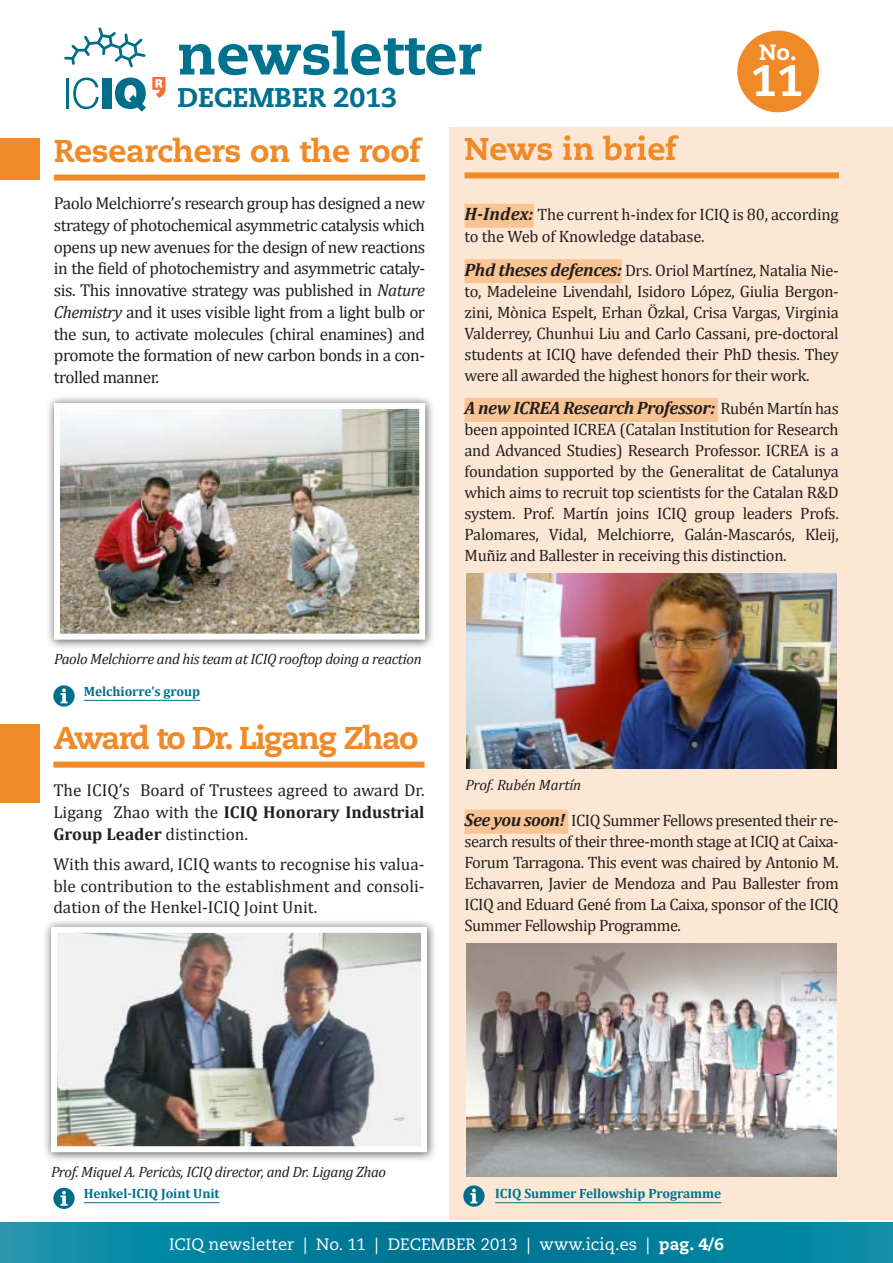
<style>
.page{position:relative;width:893px;height:1263px;background:#fff}
.page>*{position:absolute;margin:0;border:0;box-sizing:border-box;transform-origin:0 0}
.t1{font:800 57px "Caecilia LT Std";color:#00718e}
.t2{font:800 44.1px "Caecilia LT Std";color:#fff}
.t3{font:800 31.5px "Caecilia LT Std";letter-spacing:-.01em;color:#f08927}
.t4{font:800 31.5px "Caecilia LT Std";letter-spacing:-.05em;color:#f08927}
.t5{font:800 27px "Caecilia LT Std";color:#00718e}
.t6{font:800 22.05px "Caecilia LT Std";color:#fff}
.t7{font:italic 700 18px "Cambria";letter-spacing:-.02em;color:#231f20}
.t8{font:17.25px/21.8px "Cambria";color:#231f20;text-align:justify}
.t9{font:16.5px/21px "Cambria";letter-spacing:-.02em;color:#231f20;text-align:justify}
.t10{font:16.5px "Caecilia LT Std";color:#fff}
.t11{font:italic 15px "Cambria";letter-spacing:-.025em;color:#231f20}
.t12{font:700 13.5px "Cambria";letter-spacing:-.005em;color:#00718e}
.s1{font-style:italic}
.s2{font-weight:700}
.s3{font-weight:700;font-style:italic;font-size:18px}
.s4{font-weight:400;font-style:normal;font-size:16.5px}
.s5{font-weight:800}
</style>
<div class="page">
<div style="left:737px;top:31px;width:82px;height:81px;background:#f08927;border-radius:50%"></div>
<svg style="left:152px;top:77px;width:13px;height:21px"></svg>
<svg style="left:64px;top:27px;width:82px;height:40px"></svg>
<hr style="left:66px;top:78px;width:3px;height:30px;background:#006d89">
<svg style="left:73px;top:78px;width:26px;height:31px"></svg>
<div style="left:102px;top:78px;width:10px;height:30px;background:#006d89"></div>
<svg style="left:115px;top:78px;width:31px;height:34px"></svg>
<svg style="left:0;top:1223px;width:893px;height:40px;background:#04819d"></svg>
<div style="left:0;top:138px;width:39px;height:41px;background:#f08927"></div>
<div style="left:0;top:725px;width:40px;height:78px;background:#f08927"></div>
<div style="left:449px;top:128px;width:444px;height:1092px;background:#fce7d4"></div>
<div style="left:465px;top:172px;width:374px;height:6px;background:#f08927"></div>
<svg style="left:463px;top:1185px;width:22px;height:22px"></svg>
<svg style="left:470px;top:1188px;width:7px;height:15px"></svg>
<svg style="left:53px;top:685px;width:22px;height:22px"></svg>
<svg style="left:60px;top:688px;width:8px;height:15px"></svg>
<div style="left:53px;top:1188px;width:22px;height:21px;background:#006d89;border-radius:50%"></div>
<svg style="left:60px;top:1191px;width:8px;height:15px"></svg>
<div style="left:465px;top:204px;width:69px;height:24px;background:#f8c493"></div>
<div style="left:465px;top:259px;width:157px;height:24px;background:#f8c493"></div>
<div style="left:465px;top:398px;width:253px;height:24px;background:#f8c493"></div>
<div style="left:465px;top:810px;width:103px;height:24px;background:#f8c493"></div>
<div style="left:54px;top:175px;width:371px;height:6px;background:#f08927"></div>
<div style="left:53px;top:762px;width:372px;height:6px;background:#f08927"></div>
<hr style="left:84px;top:700px;width:116px;height:1px;background:#00718e">
<hr style="left:84px;top:1202px;width:136px;height:1px;background:#00718e">
<div style="left:46px;top:394px;width:389px;height:255px;background:#231f20;opacity:.75"></div>
<img style="left:61px;top:410px;width:357px;height:223px">
<div style="left:54px;top:403px;width:371px;height:237px;border:6px solid #fff"></div>
<div style="left:43px;top:918px;width:394px;height:244px;background:#231f20;opacity:.75"></div>
<img style="left:58px;top:934px;width:362px;height:211px">
<div style="left:51px;top:927px;width:376px;height:225px;border:6px solid #fff"></div>
<img style="left:467px;top:943px;width:370px;height:233px">
<img style="left:467px;top:573px;width:370px;height:195px">
<hr style="left:495px;top:1202px;width:226px;height:1px;background:#00718e">
<h1 class="t1" style="left:178px;top:19px;width:305px">newsletter</h1>
<h3 class="t5" style="left:178px;top:81px;width:221px">DECEMBER 2013</h3>
<h3 class="t6" style="left:759px;top:39px;width:39px">No.</h3>
<h2 class="t2" style="left:751px;top:53px;width:54px">11</h2>
<h3 class="t3" style="left:54px;top:131px;width:368px">Researchers on the roof</h3>
<p class="t8" style="left:54px;top:192px;width:373px">Paolo Melchiorre’s research group has designed a new strategy of photochemical asymmetric catalysis which opens up new avenues for the design of new reactions in the field of photochemistry and asymmetric cataly&shy;sis. This innovative strategy was published in <span class="s1">Nature Chemistry</span> and it uses visible light from a light bulb or the sun, to activate molecules (chiral enamines) and promote the formation of new carbon bonds in a con&shy;trolled manner.</p>
<p class="t11" style="left:54px;top:650px;width:369px">Paolo Melchiorre and his team at ICIQ rooftop doing a reaction</p>
<p class="t12" style="left:84px;top:683px;width:118px">Melchiorre’s group</p>
<h3 class="t4" style="left:53px;top:718px;width:367px">Award to Dr. Ligang Zhao</h3>
<p class="t8" style="left:53px;top:779px;width:373px">The ICIQ’s Board of Trustees agreed to award Dr.<br>Ligang Zhao with the <span class="s2">ICIQ Honorary Industrial Group Leader</span> distinction.</p>
<p class="t8" style="left:53px;top:853px;width:373px">With this award, ICIQ wants to recognise his valua&shy;ble contribution to the establishment and consoli&shy;dation of the Henkel-ICIQ Joint Unit.</p>
<h3 class="t3" style="left:465px;top:129px;width:214px">News in brief</h3>
<p class="t9" style="left:465px;top:204px;width:376px;line-height:21.6px"><span class="s3">H-Index:</span> The current h-index for ICIQ is 80, according to the Web of Knowledge database.</p>
<p class="t9" style="left:465px;top:259px;width:376px"><span class="s3">Phd theses defences:</span> Drs. Oriol Martínez, Natalia Nie&shy;to, Madeleine Livendahl, Isidoro López, Giulia Bergon&shy;zini, Mònica Espelt, Erhan Özkal, Crisa Vargas, Virginia Valderrey, Chunhui Liu and Carlo Cassani, pre-doctoral students at ICIQ have defended their PhD thesis. They were all awarded the highest honors for their work.</p>
<p class="t7" style="left:465px;top:397px;width:376px">A new ICREA Research Professor: <span class="s4">Rubén Martín has</span></p>
<p class="t9" style="left:465px;top:419px;width:376px">been appointed ICREA (Catalan Institution for Research and Advanced Studies) Research Professor. ICREA is a foundation supported by the Generalitat de Catalunya which aims to recruit top scientists for the Catalan R&amp;D system. Prof. Martín joins ICIQ group leaders Profs.<br>Palomares, Vidal, Melchiorre, Galán-Mascarós, Kleij, Muñiz and Ballester in receiving this distinction.</p>
<p class="t11" style="left:465px;top:776px;width:117px">Prof. Rubén Martín</p>
<p class="t9" style="left:465px;top:810px;width:376px"><span class="s3">See you soon!</span> ICIQ Summer Fellows presented their re&shy;search results of their three-month stage at ICIQ at Caixa-Forum Tarragona. This event was chaired by Antonio M.<br>Echavarren, Javier de Mendoza and Pau Ballester from ICIQ and Eduard Gené from La Caixa, sponsor of the ICIQ Summer Fellowship Programme.</p>
<p class="t11" style="left:51px;top:1162px;width:337px">Prof. Miquel A. Pericàs, ICIQ director, and Dr. Ligang Zhao</p>
<p class="t12" style="left:84px;top:1185px;width:137px">Henkel-ICIQ Joint Unit</p>
<p class="t12" style="left:495px;top:1185px;width:228px">ICIQ Summer Fellowship Programme</p>
<p class="t10" style="left:169px;top:1234px;width:556px">ICIQ newsletter | No. 11 | DECEMBER 2013 | www.iciq.es | <span class="s5">pag. 4/6</span></p>
</div>
